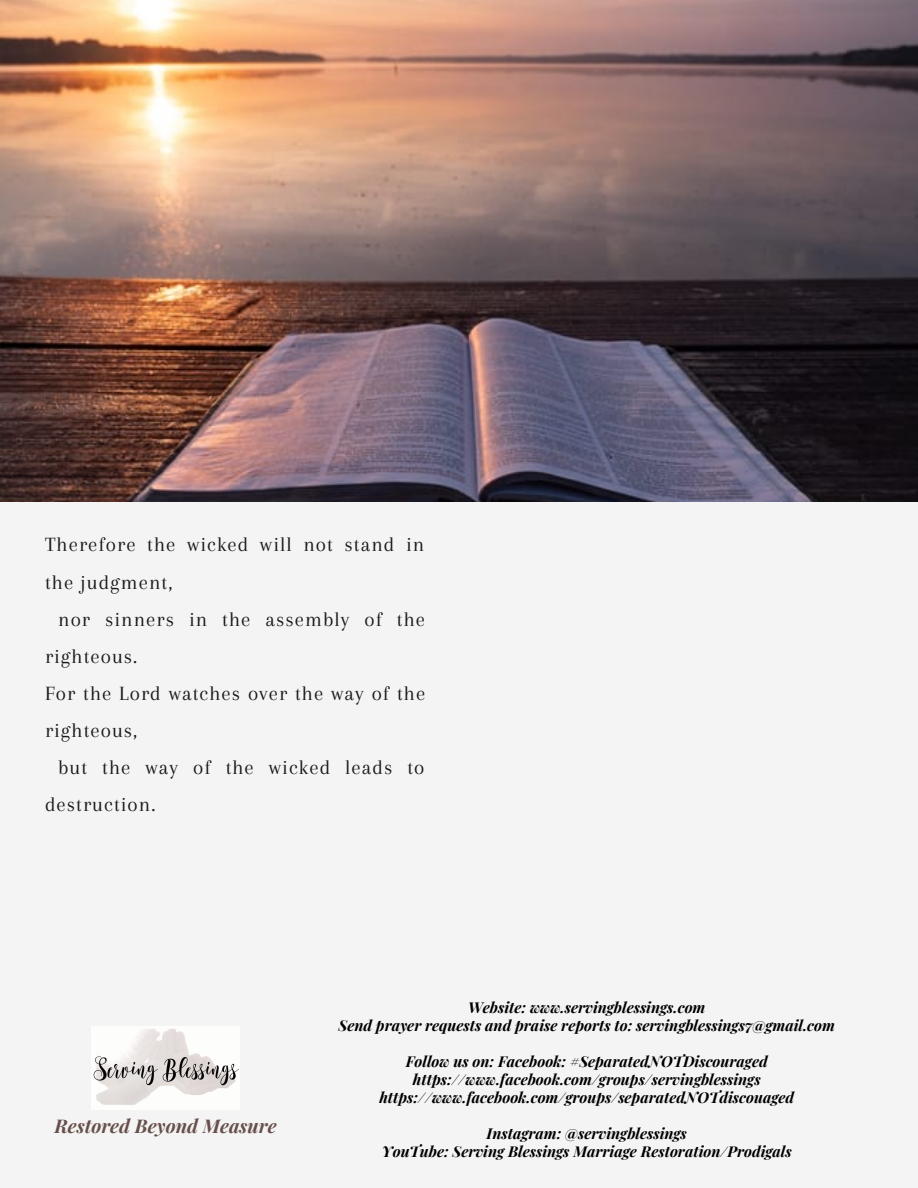
<style>
.page{position:relative;width:918px;height:1188px;background:#f4f4f4}
.page>*{position:absolute;margin:0;border:0;box-sizing:border-box;transform-origin:0 0}
.t1{font:21px/37.2px "Arapey";letter-spacing:.05em;color:#191919}
.t2{font:italic 700 18.9px "Playfair Display";color:#67504b}
.t3{font:italic 700 15px "Playfair Display";color:#000}
</style>
<div class="page">
<img style="left:93px;top:1029px;width:146px;height:76px">
<img style="left:0;top:0;width:918px;height:501px">
<p class="t1" style="left:45px;top:526px;width:381px">Therefore the wicked will not stand in the judgment,</p>
<p class="t1" style="left:45px;top:600px;width:382px;text-indent:13px">nor sinners in the assembly of the righteous.</p>
<p class="t1" style="left:45px;top:675px;width:382px">For the Lord watches over the way of the righteous,</p>
<p class="t1" style="left:45px;top:749px;width:381px;text-indent:13px">but the way of the wicked leads to destruction.</p>
<p class="t2" style="left:54px;top:1112px;width:224px">Restored Beyond Measure</p>
<p class="t3" style="left:468px;top:996px;width:239px">Website: www.servingblessings.com</p>
<p class="t3" style="left:339px;top:1014px;width:498px">Send prayer requests and praise reports to: servingblessings7@gmail.com</p>
<p class="t3" style="left:406px;top:1050px;width:363px">Follow us on: Facebook: #SeparatedNOTDiscouraged</p>
<p class="t3" style="left:413px;top:1068px;width:349px">https://www.facebook.com/groups/servingblessings</p>
<p class="t3" style="left:379px;top:1086px;width:416px">https://www.facebook.com/groups/separatedNOTdiscouaged</p>
<p class="t3" style="left:487px;top:1122px;width:202px">Instagram: @servingblessings</p>
<p class="t3" style="left:382px;top:1140px;width:412px">YouTube: Serving Blessings Marriage Restoration/Prodigals</p>
</div>
